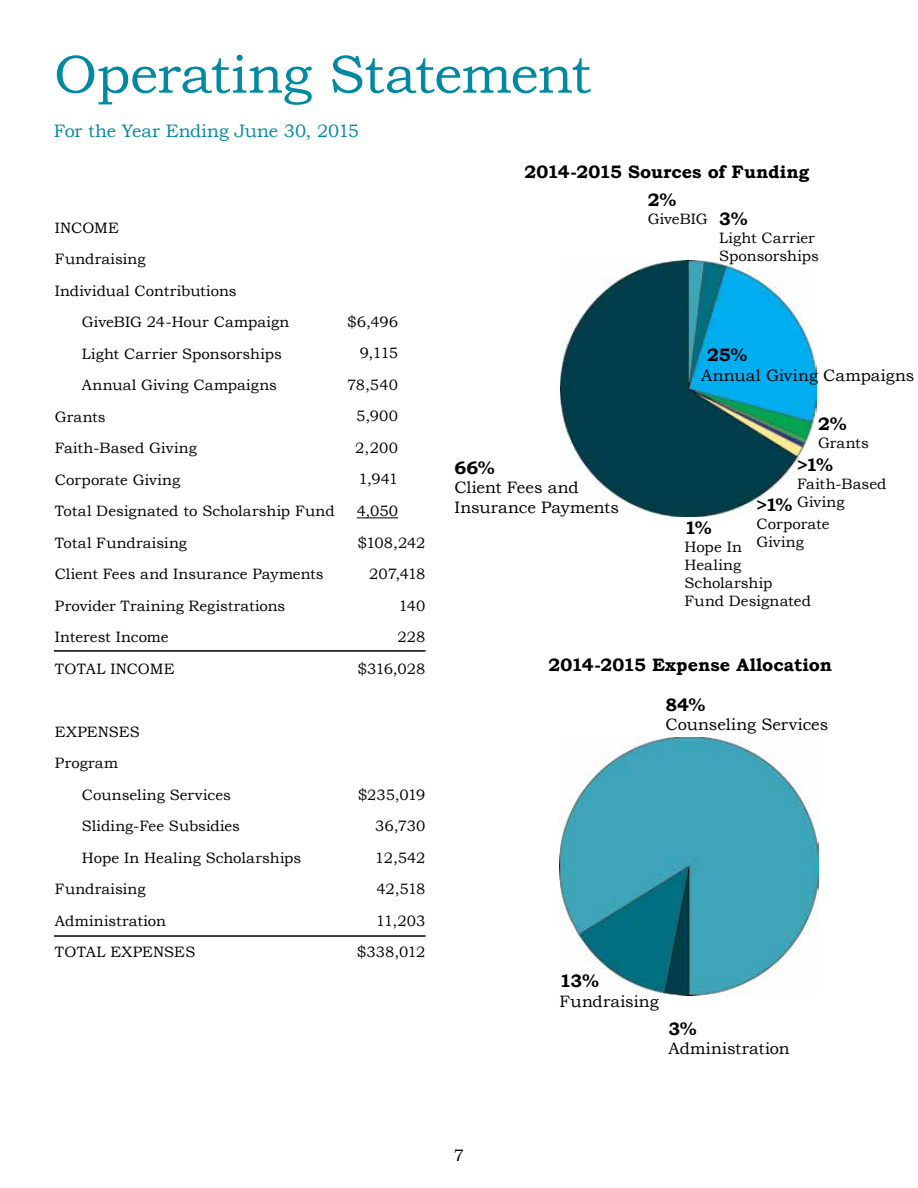
<style>
.page{position:relative;width:918px;height:1188px;background:#fff}
.page>*{position:absolute;margin:0;border:0;box-sizing:border-box;transform-origin:0 0}
.t1{font:54px "Bookman Old Style";letter-spacing:-.015em;color:#0089a2}
.t2{font:700 18px "Bookman Old Style";color:#000}
.t3{font:18px "Bookman Old Style";letter-spacing:-.01em;color:#0089a2}
.t4{font:16.5px/19.8px "Bookman Old Style";color:#000}
.t5{font:15px/31.5px "Bookman Old Style";letter-spacing:.005em;color:#000}
.s1{font-weight:700;font-size:18px}
</style>
<div class="page">
<img style="left:560px;top:737px;width:258px;height:259px">
<img style="left:561px;top:261px;width:256px;height:256px">
<hr style="left:54px;top:650px;width:372px;height:2px;background:#000">
<hr style="left:357px;top:517px;width:41px;height:1px;background:#000">
<hr style="left:54px;top:935px;width:372px;height:2px;background:#000">
<h1 class="t1" style="left:54px;top:39px;width:539px">Operating Statement</h1>
<p class="t3" style="left:54px;top:119px;width:307px">For the Year Ending June 30, 2015</p>
<p class="t5" style="left:55px;top:212px;width:66px">INCOME</p>
<p class="t5" style="left:55px;top:244px;width:92px">Fundraising</p>
<p class="t5" style="left:55px;top:275px;width:183px">Individual Contributions</p>
<p class="t5" style="left:82px;top:307px;width:209px">GiveBIG 24-Hour Campaign</p>
<p class="t5" style="left:82px;top:338px;width:201px">Light Carrier Sponsorships</p>
<p class="t5" style="left:82px;top:370px;width:197px">Annual Giving Campaigns</p>
<p class="t5" style="left:55px;top:401px;width:52px">Grants</p>
<p class="t5" style="left:55px;top:433px;width:143px">Faith-Based Giving</p>
<p class="t5" style="left:55px;top:464px;width:127px">Corporate Giving</p>
<p class="t5" style="left:55px;top:496px;width:281px">Total Designated to Scholarship Fund</p>
<p class="t5" style="left:55px;top:527px;width:134px">Total Fundraising</p>
<p class="t5" style="left:358px;top:527px;width:69px">$108,242</p>
<p class="t5" style="left:55px;top:559px;width:270px">Client Fees and Insurance Payments</p>
<p class="t5" style="left:369px;top:559px;width:58px">207,418</p>
<p class="t5" style="left:55px;top:590px;width:232px">Provider Training Registrations</p>
<p class="t5" style="left:399px;top:590px;width:28px">140</p>
<p class="t5" style="left:55px;top:622px;width:115px">Interest Income</p>
<p class="t5" style="left:398px;top:622px;width:29px">228</p>
<p class="t5" style="left:55px;top:653px;width:121px">TOTAL INCOME</p>
<p class="t5" style="left:358px;top:653px;width:69px">$316,028</p>
<p class="t5" style="left:347px;top:306px;width:53px;text-align:right">$6,496<br>9,115<br>78,540<br>5,900<br>2,200<br>1,941<br>4,050</p>
<p class="t5" style="left:55px;top:716px;width:86px">EXPENSES<br>Program</p>
<p class="t5" style="left:82px;top:779px;width:151px">Counseling Services</p>
<p class="t5" style="left:358px;top:779px;width:69px">$235,019</p>
<p class="t5" style="left:82px;top:811px;width:160px">Sliding-Fee Subsidies</p>
<p class="t5" style="left:375px;top:811px;width:52px">36,730</p>
<p class="t5" style="left:82px;top:842px;width:221px">Hope In Healing Scholarships</p>
<p class="t5" style="left:375px;top:842px;width:52px">12,542</p>
<p class="t5" style="left:55px;top:874px;width:92px">Fundraising</p>
<p class="t5" style="left:376px;top:874px;width:51px">42,518</p>
<p class="t5" style="left:55px;top:905px;width:113px">Administration</p>
<p class="t5" style="left:376px;top:905px;width:51px">11,203</p>
<p class="t5" style="left:55px;top:937px;width:142px">TOTAL EXPENSES</p>
<p class="t5" style="left:357px;top:937px;width:70px">$338,012</p>
<p class="t2" style="left:525px;top:159px;width:286px">2014-2015 Sources of Funding</p>
<p class="t2" style="left:648px;top:186px;width:30px">2%</p>
<p class="t5" style="left:719px;top:209px;width:97px;line-height:19.8px;text-indent:-72px">GiveBIG <span class="s1">3%<br></span>Light Carrier</p>
<p class="t5" style="left:719px;top:240px;width:101px">Sponsorships</p>
<p class="t2" style="left:455px;top:454px;width:41px">66%</p>
<p class="t4" style="left:455px;top:478px;width:166px">Client Fees and<br>Insurance Payments</p>
<p class="t2" style="left:707px;top:342px;width:42px">25%</p>
<p class="t4" style="left:701px;top:366px;width:215px">Annual Giving Campaigns</p>
<p class="t2" style="left:818px;top:411px;width:30px">2%</p>
<p class="t5" style="left:818px;top:427px;width:52px">Grants</p>
<p class="t2" style="left:797px;top:452px;width:38px">&gt;1%</p>
<p class="t5" style="left:756px;top:475px;width:132px;line-height:18px;text-indent:41px">Faith-Based <span class="s1">&gt;1%</span> Giving</p>
<p class="t5" style="left:756px;top:515px;width:75px;line-height:18px">Corporate<br>Giving</p>
<p class="t2" style="left:684px;top:515px;width:29px">1%</p>
<p class="t5" style="left:684px;top:538px;width:128px;line-height:18px">Hope In<br>Healing<br>Scholarship<br>Fund Designated</p>
<p class="t2" style="left:549px;top:652px;width:285px">2014-2015 Expense Allocation</p>
<p class="t2" style="left:665px;top:691px;width:41px">84%</p>
<p class="t4" style="left:665px;top:715px;width:164px">Counseling Services</p>
<p class="t2" style="left:560px;top:968px;width:41px">13%</p>
<p class="t4" style="left:560px;top:991px;width:101px">Fundraising</p>
<p class="t2" style="left:668px;top:1015px;width:30px">3%</p>
<p class="t4" style="left:668px;top:1039px;width:123px">Administration</p>
<p class="t4" style="left:454px;top:1146px;width:12px">7</p>
</div>
